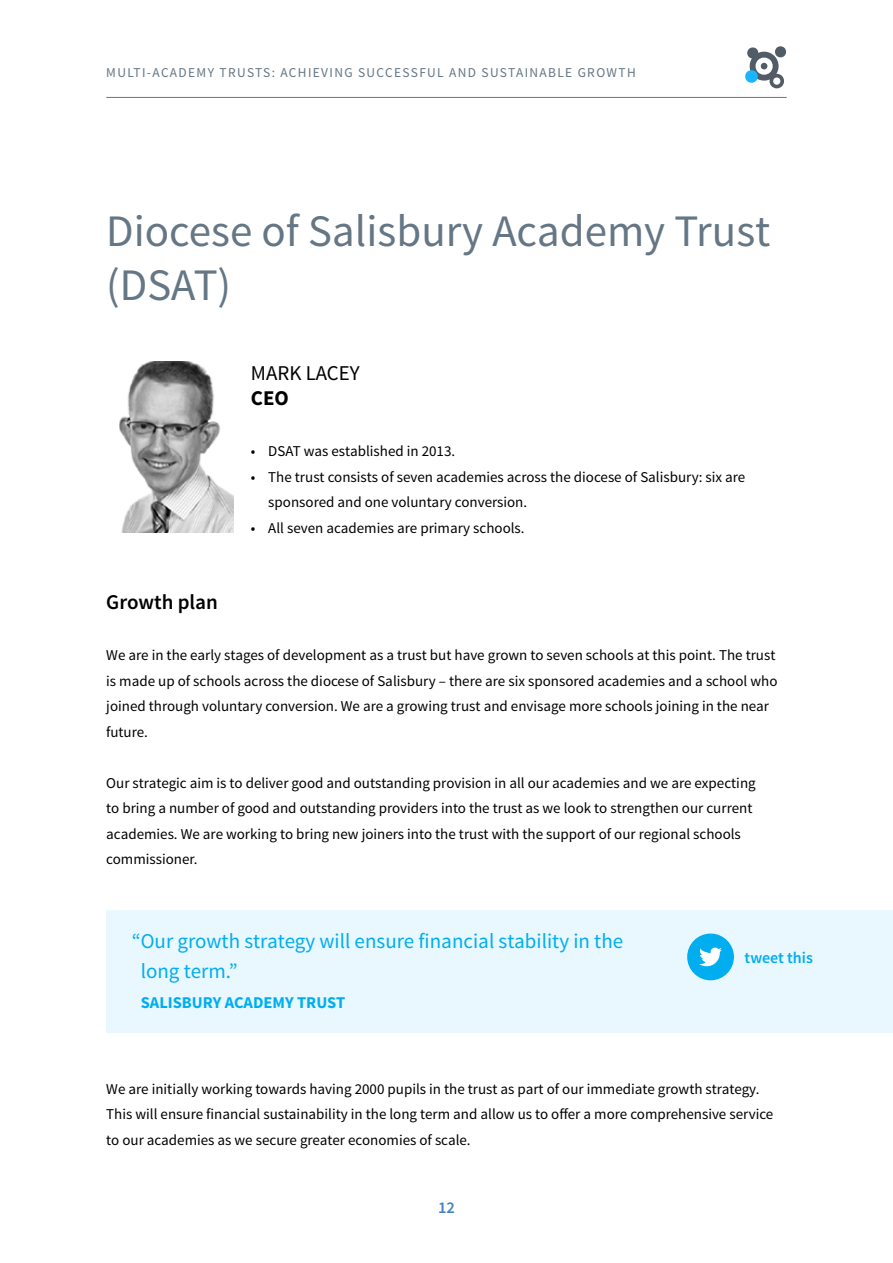
<style>
.page{position:relative;width:893px;height:1263px;background:#fff}
.page>*{position:absolute;margin:0;border:0;box-sizing:border-box;transform-origin:0 0}
.t1{font:45px/54px "Source Sans Pro";color:#657685}
.t2{font:21px/30px "Source Sans Pro";color:#00aeef}
.t3{font:600 21px "Source Sans Pro";color:#000}
.t4{font:21px "Source Sans Pro";color:#000}
.t5{font:700 21px "Source Sans Pro";color:#000}
.t6{font:700 16.5px "Source Sans Pro";color:#00aeef}
.t7{font:600 16.5px "Source Sans Pro";color:#4681c2}
.t8{font:600 15.9px "Source Sans Pro";color:#00aeef}
.t9{font:15px/25.5px "Source Sans Pro";color:#000}
.t10{font:13.5px "Source Sans Pro";letter-spacing:.1em;color:#657685}
</style>
<div class="page">
<hr style="left:106px;top:97px;width:681px;height:1px;background:#657685">
<svg style="left:745px;top:46px;width:41px;height:42px"></svg>
<img style="left:119px;top:361px;width:115px;height:171px">
<div style="left:106px;top:911px;width:787px;height:122px;background:#e9f7fe"></div>
<div style="left:687px;top:933px;width:47px;height:47px;background:#00aeef;border-radius:50%"></div>
<svg style="left:699px;top:947px;width:23px;height:20px"></svg>
<p class="t10" style="left:106px;top:64px;width:531px">MULTI-ACADEMY TRUSTS: ACHIEVING SUCCESSFUL AND SUSTAINABLE GROWTH</p>
<h1 class="t1" style="left:106px;top:205px;width:666px">Diocese of Salisbury Academy Trust (DSAT)</h1>
<h2 class="t4" style="left:251px;top:360px;width:110px">MARK LACEY</h2>
<h2 class="t5" style="left:251px;top:385px;width:39px">CEO</h2>
<p class="t9" style="left:251px;top:439px;width:206px">• DSAT was established in 2013.</p>
<p class="t9" style="left:268px;top:464px;width:479px;text-indent:-17px">• The trust consists of seven academies across the diocese of Salisbury: six are sponsored and one voluntary conversion.</p>
<p class="t9" style="left:251px;top:515px;width:275px">• All seven academies are primary schools.</p>
<h2 class="t3" style="left:106px;top:589px;width:113px">Growth plan</h2>
<p class="t9" style="left:106px;top:643px;width:673px">We are in the early stages of development as a trust but have grown to seven schools at this point. The trust is made up of schools across the diocese of Salisbury – there are six sponsored academies and a school who joined through voluntary conversion. We are a growing trust and envisage more schools joining in the near future.</p>
<p class="t9" style="left:106px;top:770px;width:651px">Our strategic aim is to deliver good and outstanding provision in all our academies and we are expecting to bring a number of good and outstanding providers into the trust as we look to strengthen our current academies. We are working to bring new joiners into the trust with the support of our regional schools commissioner.</p>
<h2 class="t2" style="left:141px;top:926px;width:484px;text-indent:-9px">“Our growth strategy will ensure financial stability in the long term.”</h2>
<p class="t6" style="left:141px;top:991px;width:206px">SALISBURY ACADEMY TRUST</p>
<p class="t8" style="left:745px;top:947px;width:70px">tweet this</p>
<p class="t9" style="left:106px;top:1076px;width:668px">We are initially working towards having 2000 pupils in the trust as part of our immediate growth strategy.<br>This will ensure financial sustainability in the long term and allow us to offer a more comprehensive service to our academies as we secure greater economies of scale.</p>
<p class="t7" style="left:438px;top:1197px;width:18px">12</p>
</div>
